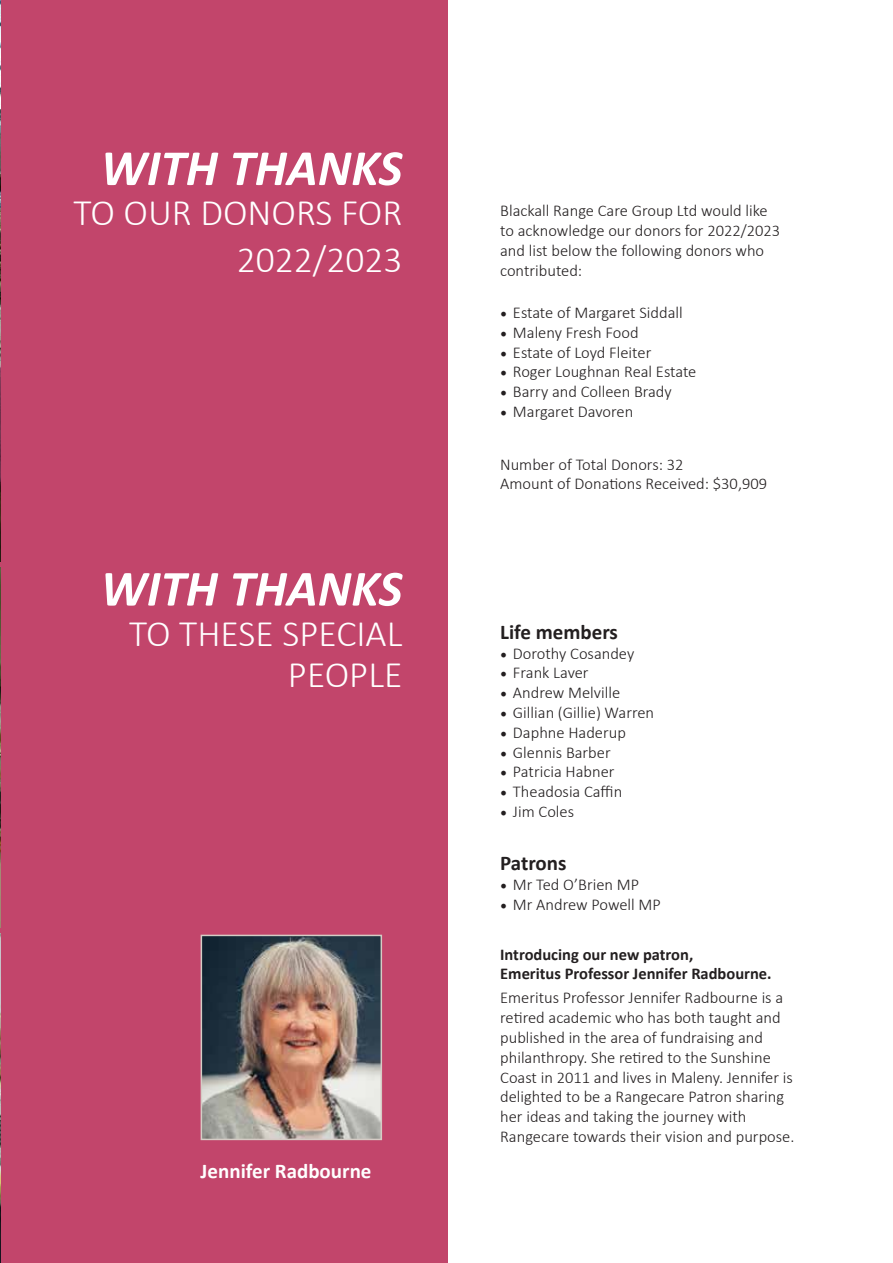
<style>
.page{position:relative;width:893px;height:1263px;background:#fff}
.page>*{position:absolute;margin:0;border:0;box-sizing:border-box;transform-origin:0 0}
.t1{font:italic 700 51px "Calibri";color:#fff}
.t2{font:300 37.5px/46.5px "Calibri";color:#fff;text-align:right}
.t3{font:700 21px "Calibri";color:#231f20}
.t4{font:700 21px "Calibri";color:#fff}
.t5{font:300 16.5px/19.8px "Calibri";color:#231f20}
.t6{font:700 16.5px/19.8px "Calibri";color:#231f20}
.s1{font-family:"Minion Pro";font-weight:400;font-size:18px}
</style>
<div class="page">
<div style="left:0;top:0;width:448px;height:1263px;background:#c2456b"></div>
<img style="left:0;top:0;width:1px;height:562px">
<img style="left:0;top:567px;width:1px;height:360px">
<img style="left:0;top:934px;width:1px;height:329px">
<img style="left:204px;top:938px;width:175px;height:199px">
<div style="left:201px;top:935px;width:181px;height:205px;border:2px solid #d5ccc5"></div>
<h1 class="t1" style="left:101px;top:132px;width:303px">WITH THANKS</h1>
<h2 class="t2" style="left:74px;top:189px;width:330px">TO OUR DONORS FOR<br>2022/2023</h2>
<p class="t5" style="left:500px;top:201px;width:282px">Blackall Range Care Group Ltd would like to acknowledge our donors for 2022/2023 and list below the following donors who contributed:</p>
<p class="t5" style="left:500px;top:302px;width:184px"><span class="s1">•</span> Estate of Margaret Siddall</p>
<p class="t5" style="left:500px;top:322px;width:140px"><span class="s1">•</span> Maleny Fresh Food</p>
<p class="t5" style="left:500px;top:342px;width:153px"><span class="s1">•</span> Estate of Loyd Fleiter</p>
<p class="t5" style="left:500px;top:362px;width:198px"><span class="s1">•</span> Roger Loughnan Real Estate</p>
<p class="t5" style="left:500px;top:382px;width:173px"><span class="s1">•</span> Barry and Colleen Brady</p>
<p class="t5" style="left:500px;top:401px;width:135px"><span class="s1">•</span> Margaret Davoren</p>
<p class="t5" style="left:500px;top:454px;width:268px">Number of Total Donors: 32<br>Amount of Donations Received: $30,909</p>
<h1 class="t1" style="left:101px;top:552px;width:303px">WITH THANKS</h1>
<h2 class="t2" style="left:129px;top:613px;width:275px;line-height:40.5px">TO THESE SPECIAL<br>PEOPLE</h2>
<p class="t4" style="left:201px;top:1156px;width:172px">Jennifer Radbourne</p>
<p class="t3" style="left:500px;top:617px;width:119px">Life members</p>
<p class="t5" style="left:500px;top:643px;width:136px"><span class="s1">•</span> Dorothy Cosandey</p>
<p class="t5" style="left:500px;top:663px;width:90px"><span class="s1">•</span> Frank Laver</p>
<p class="t5" style="left:500px;top:683px;width:122px"><span class="s1">•</span> Andrew Melville</p>
<p class="t5" style="left:500px;top:702px;width:156px"><span class="s1">•</span> Gillian (Gillie) Warren</p>
<p class="t5" style="left:500px;top:722px;width:127px"><span class="s1">•</span> Daphne Haderup</p>
<p class="t5" style="left:500px;top:742px;width:112px"><span class="s1">•</span> Glennis Barber</p>
<p class="t5" style="left:500px;top:762px;width:116px"><span class="s1">•</span> Patricia Habner</p>
<p class="t5" style="left:500px;top:782px;width:124px"><span class="s1">•</span> Theadosia Caffin</p>
<p class="t5" style="left:500px;top:801px;width:75px"><span class="s1">•</span> Jim Coles</p>
<p class="t3" style="left:500px;top:848px;width:68px">Patrons</p>
<p class="t5" style="left:500px;top:875px;width:140px"><span class="s1">•</span> Mr Ted O’Brien MP</p>
<p class="t5" style="left:500px;top:894px;width:162px"><span class="s1">•</span> Mr Andrew Powell MP</p>
<p class="t6" style="left:500px;top:944px;width:273px">Introducing our new patron,<br>Emeritus Professor Jennifer Radbourne.</p>
<p class="t5" style="left:500px;top:988px;width:296px">Emeritus Professor Jennifer Radbourne is a retired academic who has both taught and published in the area of fundraising and philanthropy. She retired to the Sunshine Coast in 2011 and lives in Maleny. Jennifer is delighted to be a Rangecare Patron sharing her ideas and taking the journey with Rangecare towards their vision and purpose.</p>
</div>
